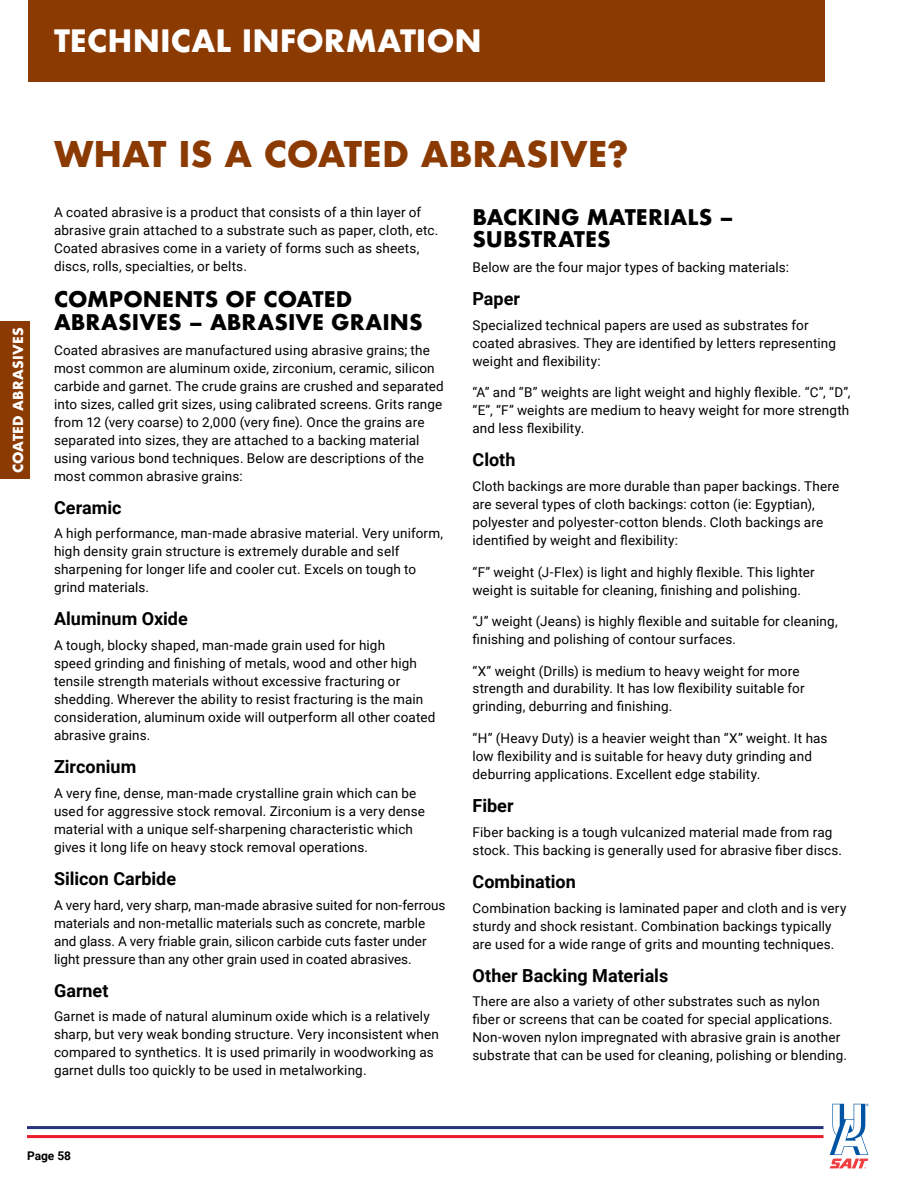
<style>
.page{position:relative;width:918px;height:1188px;background:#fff}
.page>*{position:absolute;margin:0;border:0;box-sizing:border-box;transform-origin:0 0}
.t1{font:700 34.5px "Futura";color:#8b3a02}
.t2{font:700 30px "Futura";color:#fff}
.t3{font:700 21px/22.5px "Futura";color:#000}
.t4{font:700 18px "Roboto";color:#000}
.t5{font:13.5px/18px "Roboto";letter-spacing:.01em;color:#000}
.t6{font:700 13.5px "Futura";letter-spacing:.015em;color:#fff}
.t7{font:700 12px "Roboto";color:#000}
</style>
<div class="page">
<hr style="left:27px;top:1126px;width:797px;height:3px;background:#26337b">
<hr style="left:27px;top:1135px;width:797px;height:3px;background:#eb1c2d">
<svg style="left:830px;top:1104px;width:38px;height:65px"></svg>
<div style="left:28px;top:0;width:797px;height:82px;background:#8b3a02"></div>
<div style="left:0;top:322px;width:30px;height:157px;background:#8b3a02"></div>
<h2 class="t2" style="left:54px;top:19px;width:21px">TECHNICAL</h2>
<h2 class="t2" style="left:242px;top:19px;width:23px">INFORMATION</h2>
<p class="t6" style="left:8px;top:473px;width:148px;rotate:-90deg">COATED ABRASIVES</p>
<h1 class="t1" style="left:54px;top:129px;width:576px">WHAT IS A COATED ABRASIVE?</h1>
<p class="t5" style="left:54px;top:203px;width:386px">A coated abrasive is a product that consists of a thin layer of abrasive grain attached to a substrate such as paper, cloth, etc.<br>Coated abrasives come in a variety of forms such as sheets, discs, rolls, specialties, or belts.</p>
<h3 class="t3" style="left:54px;top:288px;width:370px">COMPONENTS OF COATED<br>ABRASIVES – ABRASIVE GRAINS</h3>
<p class="t5" style="left:54px;top:340px;width:391px">Coated abrasives are manufactured using abrasive grains; the most common are aluminum oxide, zirconium, ceramic, silicon carbide and garnet. The crude grains are crushed and separated into sizes, called grit sizes, using calibrated screens. Grits range from 12 (very coarse) to 2,000 (very fine). Once the grains are separated into sizes, they are attached to a backing material using various bond techniques. Below are descriptions of the most common abrasive grains:</p>
<h3 class="t4" style="left:54px;top:495px;width:69px">Ceramic</h3>
<p class="t5" style="left:54px;top:524px;width:391px">A high performance, man-made abrasive material. Very uniform, high density grain structure is extremely durable and self sharpening for longer life and cooler cut. Excels on tough to grind materials.</p>
<h3 class="t4" style="left:54px;top:606px;width:135px">Aluminum Oxide</h3>
<p class="t5" style="left:54px;top:636px;width:383px">A tough, blocky shaped, man-made grain used for high<br>speed grinding and finishing of metals, wood and other high tensile strength materials without excessive fracturing or shedding. Wherever the ability to resist fracturing is the main consideration, aluminum oxide will outperform all other coated abrasive grains.</p>
<h3 class="t4" style="left:54px;top:754px;width:84px">Zirconium</h3>
<p class="t5" style="left:54px;top:784px;width:373px">A very fine, dense, man-made crystalline grain which can be used for aggressive stock removal. Zirconium is a very dense material with a unique self-sharpening characteristic which gives it long life on heavy stock removal operations.</p>
<h3 class="t4" style="left:54px;top:866px;width:124px">Silicon Carbide</h3>
<p class="t5" style="left:54px;top:895px;width:393px">A very hard, very sharp, man-made abrasive suited for non-ferrous materials and non-metallic materials such as concrete, marble and glass. A very friable grain, silicon carbide cuts faster under light pressure than any other grain used in coated abrasives.</p>
<h3 class="t4" style="left:54px;top:978px;width:56px">Garnet</h3>
<p class="t5" style="left:54px;top:1007px;width:386px">Garnet is made of natural aluminum oxide which is a relatively sharp, but very weak bonding structure. Very inconsistent when compared to synthetics. It is used primarily in woodworking as garnet dulls too quickly to be used in metalworking.</p>
<h3 class="t3" style="left:472px;top:206px;width:263px">BACKING MATERIALS –<br>SUBSTRATES</h3>
<p class="t5" style="left:472px;top:258px;width:318px">Below are the four major types of backing materials:</p>
<h3 class="t4" style="left:472px;top:286px;width:49px">Paper</h3>
<p class="t5" style="left:472px;top:315px;width:365px">Specialized technical papers are used as substrates for coated abrasives. They are identified by letters representing weight and flexibility:</p>
<p class="t5" style="left:472px;top:383px;width:380px;text-align:justify">“A” and “B” weights are light weight and highly flexible. “C”, “D”, “E”, “F” weights are medium to heavy weight for more strength and less flexibility.</p>
<h3 class="t4" style="left:472px;top:447px;width:45px">Cloth</h3>
<p class="t5" style="left:472px;top:477px;width:368px">Cloth backings are more durable than paper backings. There are several types of cloth backings: cotton (ie: Egyptian), polyester and polyester-cotton blends. Cloth backings are identified by weight and flexibility:</p>
<p class="t5" style="left:472px;top:562px;width:344px">“F” weight (J-Flex) is light and highly flexible. This lighter weight is suitable for cleaning, finishing and polishing.</p>
<p class="t5" style="left:472px;top:612px;width:367px">“J” weight (Jeans) is highly flexible and suitable for cleaning, finishing and polishing of contour surfaces.</p>
<p class="t5" style="left:472px;top:661px;width:334px">“X” weight (Drills) is medium to heavy weight for more strength and durability. It has low flexibility suitable for grinding, deburring and finishing.</p>
<p class="t5" style="left:472px;top:729px;width:357px">“H” (Heavy Duty) is a heavier weight than “X” weight. It has low flexibility and is suitable for heavy duty grinding and deburring applications. Excellent edge stability.</p>
<h3 class="t4" style="left:472px;top:793px;width:43px">Fiber</h3>
<p class="t5" style="left:472px;top:822px;width:371px">Fiber backing is a tough vulcanized material made from rag stock. This backing is generally used for abrasive fiber discs.</p>
<h3 class="t4" style="left:472px;top:869px;width:105px">Combination</h3>
<p class="t5" style="left:472px;top:898px;width:375px">Combination backing is laminated paper and cloth and is very sturdy and shock resistant. Combination backings typically are used for a wide range of grits and mounting techniques.</p>
<h3 class="t4" style="left:472px;top:963px;width:197px">Other Backing Materials</h3>
<p class="t5" style="left:472px;top:992px;width:376px">There are also a variety of other substrates such as nylon fiber or screens that can be coated for special applications.<br>Non-woven nylon impregnated with abrasive grain is another substrate that can be used for cleaning, polishing or blending.</p>
<p class="t7" style="left:27px;top:1148px;width:46px">Page 58</p>
</div>
